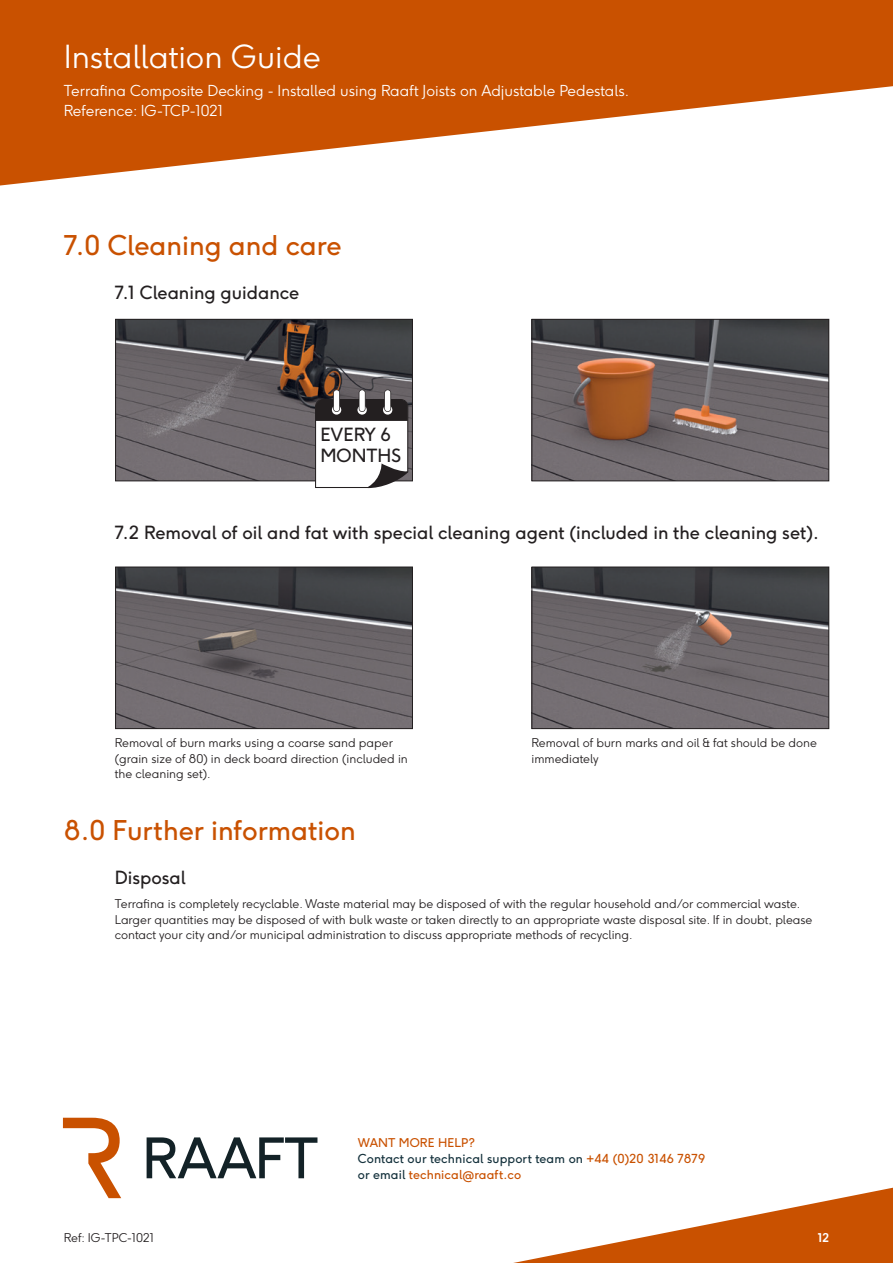
<style>
.page{position:relative;width:893px;height:1263px;background:#fff}
.page>*{position:absolute;margin:0;border:0;box-sizing:border-box;transform-origin:0 0}
.t1{font:300 31.5px "F37 Ginger";color:#fff}
.STEP_HEAD{font:27px "F37 Ginger";color:#c95100}
.STEP_BODY_HEAD{font:18px "F37 Ginger";color:#231f20}
.t2{font:300 15px/19.8px "F37 Ginger";color:#fff}
.t3{font:12.3px/16.2px "F37 Ginger";letter-spacing:.01em;color:#15323d}
.BODY_TEXT{font:300 12px/15.6px "F37 Ginger";color:#231f20}
.t4{font:12px "F37 Ginger";letter-spacing:.01em;color:#c95100}
.t5{font:700 12px "F37 Ginger";color:#fff}
.s1{color:#c95100}
</style>
<div class="page">
<img style="left:117px;top:569px;width:294px;height:158px">
<div style="left:115px;top:567px;width:298px;height:162px;border:1px solid #231f20"></div>
<img style="left:533px;top:569px;width:294px;height:158px">
<div style="left:531px;top:567px;width:298px;height:162px;border:1px solid #231f20"></div>
<img style="left:117px;top:321px;width:294px;height:158px">
<div style="left:115px;top:319px;width:298px;height:162px;border:1px solid #231f20"></div>
<img style="left:533px;top:321px;width:294px;height:158px">
<div style="left:531px;top:319px;width:298px;height:162px;border:1px solid #231f20"></div>
<svg style="left:315px;top:389px;width:93px;height:99px"></svg>
<svg style="left:0;top:0;width:893px;height:186px;fill:#c95100"></svg>
<svg style="left:513px;top:1187px;width:380px;height:76px"></svg>
<svg style="left:147px;top:1137px;width:170px;height:41px"></svg>
<svg style="left:63px;top:1118px;width:58px;height:80px"></svg>
<h1 class="t1" style="left:64px;top:37px;width:259px">Installation Guide</h1>
<p class="t2" style="left:64px;top:81px;width:567px">Terrafina Composite Decking - Installed using Raaft Joists on Adjustable Pedestals.<br>Reference: IG-TCP-1021</p>
<p class="STEP_HEAD" style="left:64px;top:229px;width:279px">7.0 Cleaning and care</p>
<p class="STEP_BODY_HEAD" style="left:115px;top:281px;width:186px">7.1 Cleaning guidance</p>
<p class="STEP_BODY_HEAD" style="left:320px;top:423px;width:72px">EVERY 6</p>
<p class="STEP_BODY_HEAD" style="left:320px;top:444px;width:82px">MONTHS</p>
<p class="STEP_BODY_HEAD" style="left:115px;top:521px;width:706px">7.2 Removal of oil and fat with special cleaning agent (included in the cleaning set).</p>
<p class="BODY_TEXT" style="left:115px;top:735px;width:295px">Removal of burn marks using a coarse sand paper (grain size of 80) in deck board direction (included in the cleaning set).</p>
<p class="BODY_TEXT" style="left:531px;top:735px;width:287px">Removal of burn marks and oil &amp; fat should be done immediately</p>
<p class="STEP_HEAD" style="left:64px;top:813px;width:294px">8.0 Further information</p>
<p class="STEP_BODY_HEAD" style="left:115px;top:866px;width:72px">Disposal</p>
<p class="BODY_TEXT" style="left:115px;top:896px;width:699px">Terrafina is completely recyclable. Waste material may be disposed of with the regular household and/or commercial waste.<br>Larger quantities may be disposed of with bulk waste or taken directly to an appropriate waste disposal site. If in doubt, please contact your city and/or municipal administration to discuss appropriate methods of recycling.</p>
<p class="t4" style="left:358px;top:1135px;width:119px">WANT MORE HELP?</p>
<p class="t3" style="left:358px;top:1150px;width:349px">Contact our technical support team on <span class="s1">+44 (0)20 3146 7879 </span>or email <span class="s1">technical@raaft.co</span></p>
<p class="BODY_TEXT" style="left:64px;top:1229px;width:92px">Ref: IG-TPC-1021</p>
<p class="t5" style="left:818px;top:1229px;width:13px">12</p>
</div>
